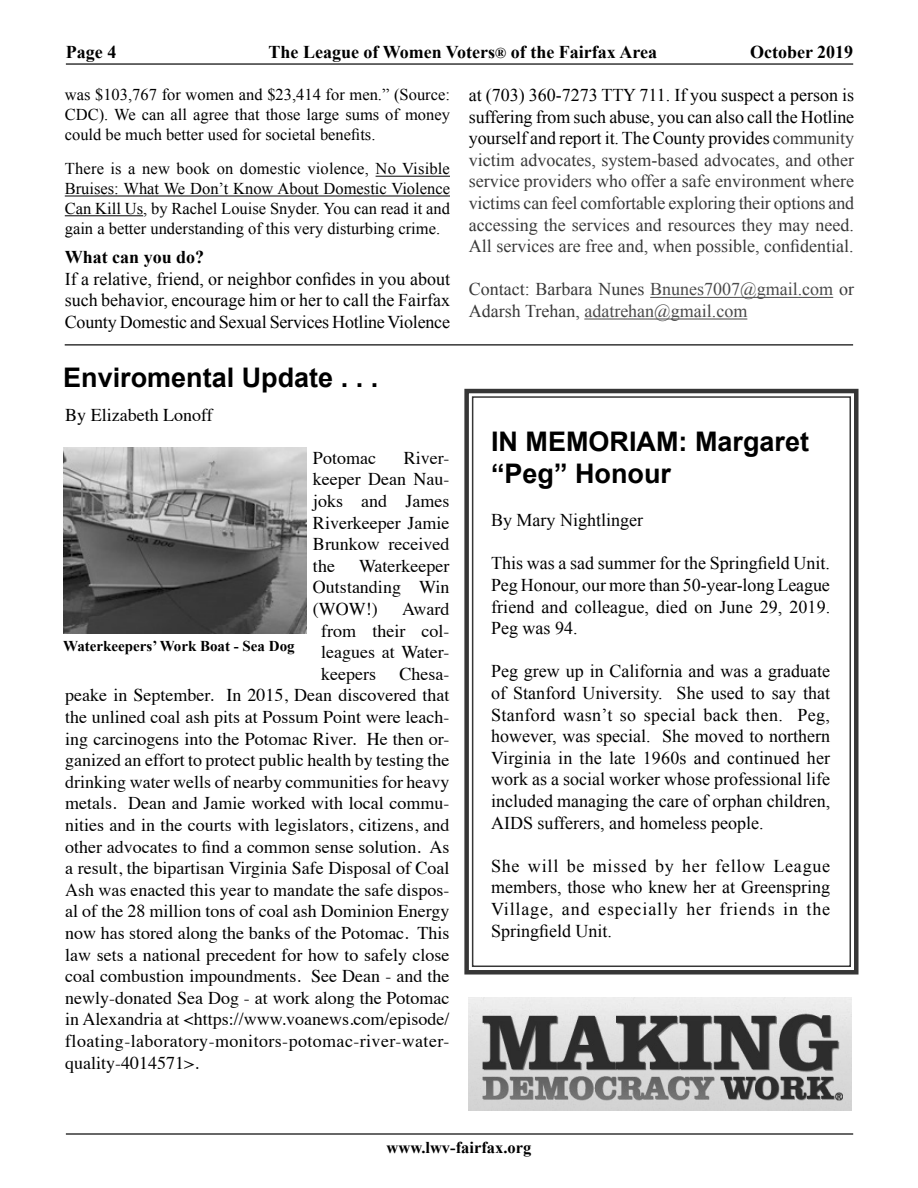
<style>
.page{position:relative;width:918px;height:1188px;background:#fff}
.page>*{position:absolute;margin:0;border:0;box-sizing:border-box;transform-origin:0 0}
.t1{font:700 27px/32.4px "Arial";color:#000}
.t2{font:18px/21.6px "Times";color:#000;text-align:justify}
.t3{font:18px/21.6px "Times New Roman";color:#000;text-align:justify}
.t4{font:18px/21.6px "Times New Roman";color:#393939;text-align:justify}
.t5{font:18px/21.6px "Times New Roman";color:#4a4a4a}
.t6{font:700 18px "Times New Roman";color:#000}
.Normal__Web{font:16.5px/19.8px "Times New Roman";color:#000;text-align:justify}
.t7{font:700 16.5px "Times New Roman";color:#000}
.t8{font:700 15px "Times New Roman";color:#000}
.s1{font-size:15px}
.s2{color:#000}
.s3{color:#393939}
</style>
<div class="page">
<hr style="left:66px;top:1133px;width:787px;height:2px;background:#363636">
<hr style="left:66px;top:63px;width:787px;height:2px;background:#363636">
<hr style="left:376px;top:176px;width:74px;height:1px;background:#000">
<hr style="left:65px;top:196px;width:385px;height:1px;background:#000">
<hr style="left:65px;top:215px;width:78px;height:1px;background:#000">
<hr style="left:650px;top:297px;width:183px;height:1px;background:#4a4a4a">
<hr style="left:584px;top:319px;width:163px;height:1px;background:#4a4a4a">
<hr style="left:65px;top:344px;width:788px;height:2px;background:#363636">
<img style="left:63px;top:447px;width:243px;height:187px">
<svg style="left:464px;top:388px;width:395px;height:587px"></svg>
<div style="left:472px;top:396px;width:379px;height:571px;border:2px solid #363636"></div>
<img style="left:468px;top:998px;width:383px;height:112px">
<p class="t6" style="left:66px;top:40px;width:52px">Page 4</p>
<p class="t6" style="left:269px;top:40px;width:390px">The League of Women Voters<span class="s1">®</span> of the Fairfax Area</p>
<p class="t6" style="left:750px;top:40px;width:105px">October 2019</p>
<p class="Normal__Web" style="left:65px;top:84px;width:387px">was $103,767 for women and $23,414 for men.” (Source:<br>CDC). We can all agree that those large sums of money could be much better used for societal benefits.</p>
<p class="Normal__Web" style="left:65px;top:159px;width:387px">There is a new book on domestic violence, No Visible Bruises: What We Don’t Know About Domestic Violence Can Kill Us, by Rachel Louise Snyder. You can read it and gain a better understanding of this very disturbing crime.</p>
<p class="t6" style="left:65px;top:244px;width:141px">What can you do?</p>
<p class="t3" style="left:65px;top:267px;width:387px">If a relative, friend, or neighbor confides in you about such behavior, encourage him or her to call the Fairfax County Domestic and Sexual Services Hotline Violence</p>
<p class="t1" style="left:63px;top:362px;width:317px">Enviromental Update . . .</p>
<p class="t2" style="left:65px;top:402px;width:149px">By Elizabeth Lonoff</p>
<p class="t2" style="left:313px;top:445px;width:138px;text-indent:91px">River&shy;keeper Dean Nau&shy;joks and James Riverkeeper Jamie Brunkow received the</p>
<p class="t2" style="left:313px;top:445px;width:64px">Potomac</p>
<p class="t2" style="left:313px;top:553px;width:138px;text-indent:46px">Waterkeeper Outstanding Win (WOW!)</p>
<p class="t2" style="left:321px;top:597px;width:130px;text-indent:81px">Award from their col&shy;leagues at Water&shy;keepers</p>
<p class="t8" style="left:63px;top:635px;width:233px">Waterkeepers’ Work Boat - Sea Dog</p>
<p class="t2" style="left:65px;top:661px;width:386px;text-indent:334px">Chesa&shy;peake in September. In 2015, Dean discovered that the unlined coal ash pits at Possum Point were leach&shy;ing carcinogens into the Potomac River. He then or&shy;ganized an effort to protect public health by testing the drinking water wells of nearby communities for heavy metals. Dean and Jamie worked with local commu&shy;nities and in the courts with legislators, citizens, and other advocates to find a common sense solution. As a result, the bipartisan Virginia Safe Disposal of Coal Ash was enacted this year to mandate the safe dispos&shy;al of the 28 million tons of coal ash Dominion Energy now has stored along the banks of the Potomac. This law sets a national precedent for how to safely close coal combustion impoundments. See Dean - and the newly-donated Sea Dog - at work along the Potomac in Alexandria at &lt;https://www.voanews.com/episode/ floating-laboratory-monitors-potomac-river-water&shy;quality-4014571&gt;.</p>
<p class="t4" style="left:469px;top:84px;width:387px"><span class="s2">at (703) 360-7273 TTY 711. If you suspect a person is suffering from such abuse, you can also call the Hotline yourself and report it. The County provides</span> community victim advocates, system-based advocates, and other service providers who offer a safe environment where victims can feel comfortable exploring their options and accessing the services and resources they may need.<br>All services are free and, when possible, confidential.</p>
<p class="t5" style="left:469px;top:278px;width:387px"><span class="s3">Contact: Barbara Nunes</span> Bnunes7007@gmail.com <span class="s3">or<br>Adarsh Trehan,</span> adatrehan@gmail.com</p>
<p class="t1" style="left:491px;top:426px;width:320px">IN MEMORIAM: Margaret “Peg” Honour</p>
<p class="t3" style="left:491px;top:509px;width:153px">By Mary Nightlinger</p>
<p class="t3" style="left:491px;top:552px;width:341px">This was a sad summer for the Springfield Unit.<br>Peg Honour, our more than 50-year-long League friend and colleague, died on June 29, 2019.<br>Peg was 94.</p>
<p class="t3" style="left:491px;top:660px;width:341px">Peg grew up in California and was a graduate of Stanford University. She used to say that Stanford wasn’t so special back then. Peg, however, was special. She moved to northern Virginia in the late 1960s and continued her work as a social worker whose professional life included managing the care of orphan children, AIDS sufferers, and homeless people.</p>
<p class="t3" style="left:491px;top:855px;width:341px">She will be missed by her fellow League members, those who knew her at Greenspring Village, and especially her friends in the Springfield Unit.</p>
<p class="t7" style="left:387px;top:1136px;width:146px">www.lwv-fairfax.org</p>
</div>
